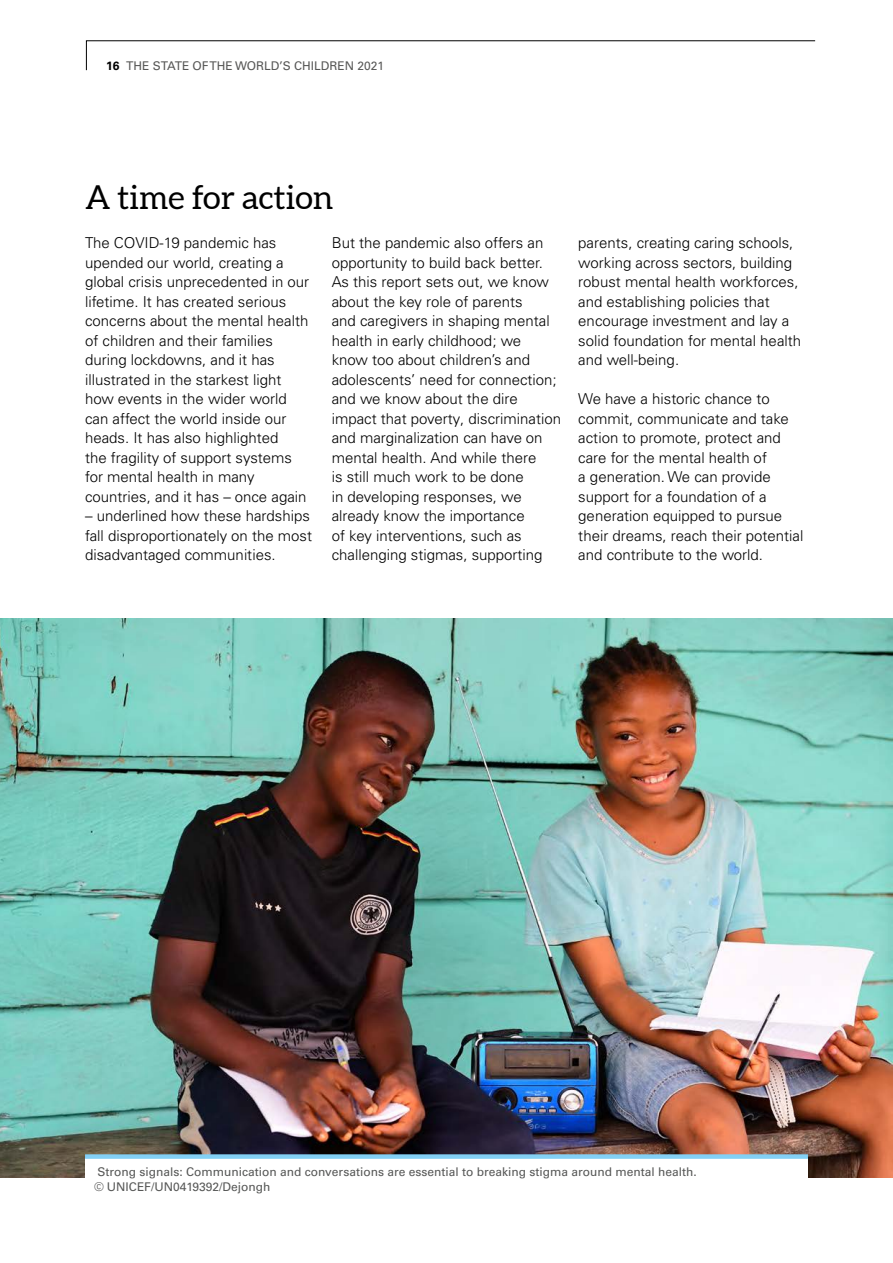
<style>
.page{position:relative;width:893px;height:1263px;background:#fff}
.page>*{position:absolute;margin:0;border:0;box-sizing:border-box;transform-origin:0 0}
.t1{font:33px "Aleo";color:#000}
.t2{font:300 15px/19.5px "Univers LT Pro 45";color:#000}
.t3{font:12px/14.4px "Univers LT Pro 55 Roman";color:#565756}
.t4{font:12px "Univers LT Pro 55 Roman";color:#575756}
.s1{font-family:"Univers LT Pro 65";font-weight:700;color:#000}
</style>
<div class="page">
<svg style="left:86px;top:40px;width:730px;height:31px"></svg>
<img style="left:0;top:619px;width:893px;height:559px">
<div style="left:85px;top:1158px;width:723px;height:39px;background:#fff"></div>
<div style="left:85px;top:1154px;width:723px;height:5px;background:#83d0f5"></div>
<p class="t4" style="left:106px;top:59px;width:279px"><span class="s1">16</span> THE STATE OF THE WORLD’S CHILDREN 2021</p>
<h1 class="t1" style="left:85px;top:178px;width:250px">A time for action</h1>
<p class="t2" style="left:85px;top:233px;width:225px">The COVID-19 pandemic has upended our world, creating a global crisis unprecedented in our lifetime. It has created serious concerns about the mental health of children and their families during lockdowns, and it has illustrated in the starkest light how events in the wider world can affect the world inside our heads. It has also highlighted<br>the fragility of support systems for mental health in many countries, and it has – once again</p>
<p class="t2" style="left:85px;top:506px;width:229px">– underlined how these hardships fall disproportionately on the most disadvantaged communities.</p>
<p class="t2" style="left:332px;top:233px;width:231px">But the pandemic also offers an opportunity to build back better.<br>As this report sets out, we know about the key role of parents<br>and caregivers in shaping mental health in early childhood; we know too about children’s and adolescents’ need for connection; and we know about the dire impact that poverty, discrimination and marginalization can have on mental health. And while there<br>is still much work to be done<br>in developing responses, we already know the importance<br>of key interventions, such as challenging stigmas, supporting</p>
<p class="t2" style="left:578px;top:233px;width:224px">parents, creating caring schools, working across sectors, building robust mental health workforces, and establishing policies that encourage investment and lay a solid foundation for mental health and well-being.</p>
<p class="t2" style="left:578px;top:389px;width:227px">We have a historic chance to commit, communicate and take action to promote, protect and care for the mental health of<br>a generation. We can provide support for a foundation of a generation equipped to pursue their dreams, reach their potential and contribute to the world.</p>
<p class="t3" style="left:94px;top:1165px;width:604px">Strong signals: Communication and conversations are essential to breaking stigma around mental health. © UNICEF/UN0419392/Dejongh</p>
</div>
